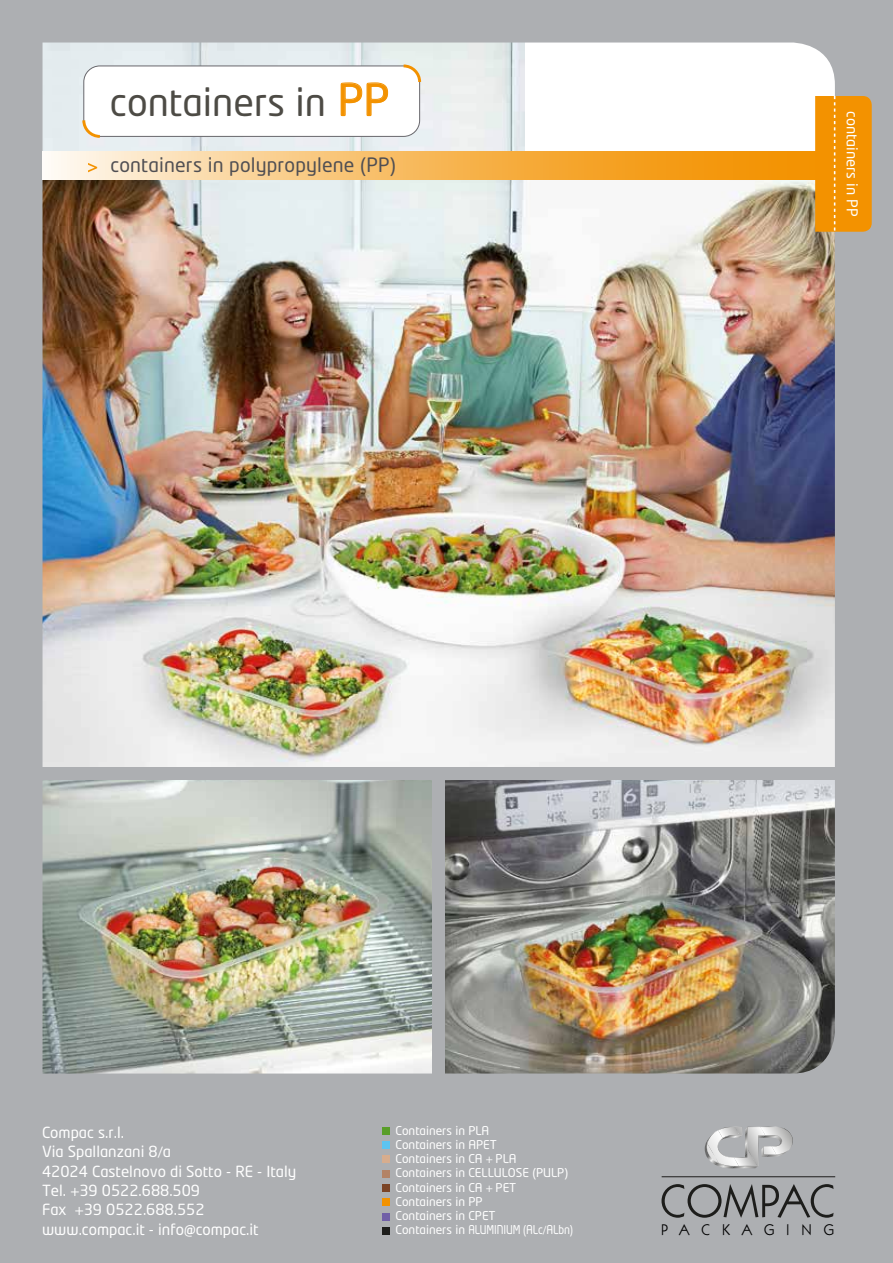
<style>
.page{position:relative;width:893px;height:1263px;background:#fff}
.page>*{position:absolute;margin:0;border:0;box-sizing:border-box;transform-origin:0 0}
.t1{font:37.95px "Neo Tech";color:#4d4b45}
.t2{font:19.5px "Neo Tech";letter-spacing:.01em;color:#504f53}
.t3{font:15.6px "ITC Kabel Std";letter-spacing:.765em;color:#000}
.t4{font:15.15px/19.4px "Neo Tech";color:#fff}
.t5{font:14.7px "Neo Tech";color:#fff}
.t6{font:12px "Neo Tech";color:#fff}
.s1{font-size:43.65px;color:#f39200}
.s2{font-family:"Myriad Pro"}
</style>
<div class="page">
<img style="left:0;top:0;width:893px;height:1263px">
<svg style="left:42px;top:151px;width:773px;height:28px;background:#f7bc63"></svg>
<div style="left:84px;top:66px;width:336px;height:70px;background:#fff;border-radius:16px"></div>
<div style="left:84px;top:66px;width:336px;height:71px;border:1px solid #68676c;border-radius:16px"></div>
<svg style="left:81px;top:117px;width:22px;height:22px"></svg>
<svg style="left:401px;top:63px;width:22px;height:22px"></svg>
<svg style="left:340px;top:82px;width:48px;height:35px"></svg>
<svg style="left:815px;top:96px;width:57px;height:136px;background:#f29305"></svg>
<div style="left:40px;top:767px;width:798px;height:13px;background:#adafb2"></div>
<div style="left:432px;top:775px;width:13px;height:306px;background:#adafb2"></div>
<svg style="left:661px;top:1184px;width:172px;height:34px;background:#8a8b8d"></svg>
<hr style="left:662px;top:1176px;width:173px;height:1px;background:#1d1d1b">
<svg style="left:705px;top:1127px;width:90px;height:41px;background:#bfc0c1"></svg>
<div style="left:383px;top:1227px;width:7px;height:7px;background:#1d1d1b"></div>
<div style="left:383px;top:1213px;width:7px;height:7px;background:#7160a7"></div>
<div style="left:383px;top:1184px;width:7px;height:7px;background:#7b4426"></div>
<div style="left:383px;top:1170px;width:7px;height:7px;background:#b38366"></div>
<div style="left:383px;top:1156px;width:7px;height:7px;background:#d7ad8e"></div>
<div style="left:383px;top:1142px;width:7px;height:7px;background:#5dc4f1"></div>
<div style="left:383px;top:1127px;width:7px;height:8px;background:#599e29"></div>
<div style="left:383px;top:1199px;width:7px;height:7px;background:#f29200"></div>
<svg style="left:88px;top:163px;width:9px;height:9px"></svg>
<h1 class="t1" style="left:110px;top:83px;width:281px">containers in <span class="s1">PP</span></h1>
<h2 class="t2" style="left:110px;top:155px;width:287px">containers in polypropylene (PP)</h2>
<p class="t5" style="left:859px;top:111px;width:107px;rotate:90deg">containers in PP</p>
<p class="t4" style="left:42px;top:1123px;width:256px">Compac s.r.l.<br>Via Spallanzani 8<span class="s2">/</span>a<br>42024 Castelnovo di Sotto - RE - Italy<br>Tel. <span class="s2">+</span>39 0522.688.509<br>Fax <span class="s2">+</span>39 0522.688.552 www.compac.it - info@compac.it</p>
<p class="t6" style="left:396px;top:1124px;width:95px">Containers in PLA</p>
<p class="t6" style="left:396px;top:1139px;width:103px">Containers in APET</p>
<p class="t6" style="left:396px;top:1153px;width:123px">Containers in CA <span class="s2">+</span> PLA</p>
<p class="t6" style="left:396px;top:1167px;width:174px">Containers in CELLULOSE (PULP)</p>
<p class="t6" style="left:396px;top:1181px;width:122px">Containers in CA <span class="s2">+</span> PET</p>
<p class="t6" style="left:396px;top:1196px;width:88px">Containers in PP</p>
<p class="t6" style="left:396px;top:1210px;width:102px">Containers in CPET</p>
<p class="t6" style="left:396px;top:1224px;width:179px">Containers in ALUMINIUM (ALc<span class="s2">/</span>ALbn)</p>
<h3 class="t3" style="left:661px;top:1220px;width:175px">PACKAGING</h3>
</div>
